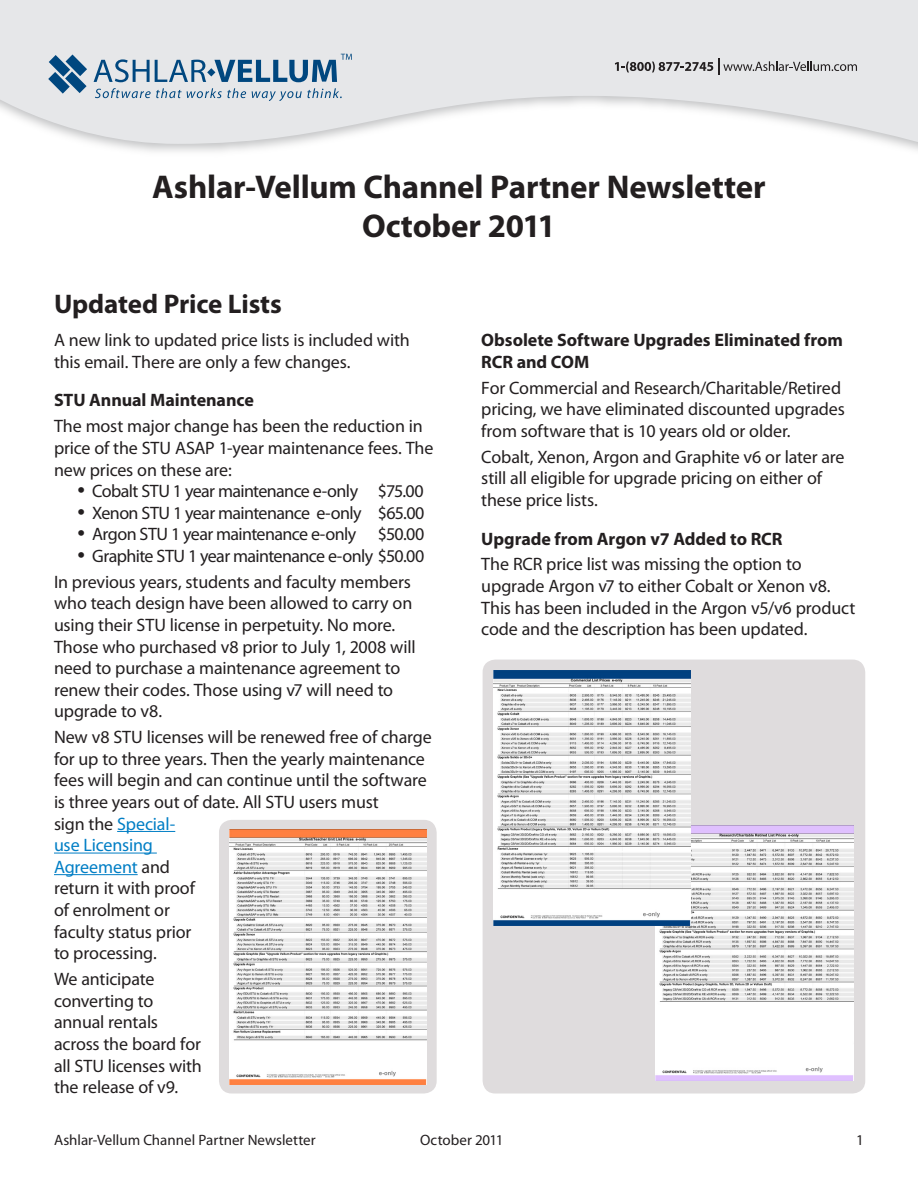
<style>
.page{position:relative;width:918px;height:1188px;background:#fff}
.page>*{position:absolute;margin:0;border:0;box-sizing:border-box;transform-origin:0 0}
.Article_head{font:700 33px "Myriad Pro";letter-spacing:-.005em;color:#231f20}
.Article_head-2{font:700 27px "Myriad Pro";letter-spacing:-.005em;color:#231f20}
.Article_marked_list{font:18px/21.6px "Myriad Pro";letter-spacing:-.01em;color:#231f20}
.Article_marked_list-2{font:18px "Myriad Pro";letter-spacing:-.035em;color:#231f20}
.t1{font:700 18px/21.6px "Myriad Pro";letter-spacing:-.005em;color:#231f20}
.t2{font:15px "Myriad Pro";color:#231f20}
.s1{font-size:27px}
.s2{color:#007ec5}
</style>
<div class="page">
<svg style="left:0;top:0;width:918px;height:149px;fill:#e6e7e9"></svg>
<svg style="left:95px;top:88px;width:151px;height:10px;background:#b3c3d1"></svg>
<svg style="left:252px;top:88px;width:90px;height:13px"></svg>
<svg style="left:48px;top:55px;width:39px;height:39px;background:#6a91b0"></svg>
<svg style="left:94px;top:54px;width:258px;height:28px;background:#9fb5c8"></svg>
<svg style="left:615px;top:59px;width:242px;height:16px;background:#bdbdbf"></svg>
<hr style="left:117px;top:831px;width:58px;height:1px;background:#007ec5">
<hr style="left:54px;top:853px;width:103px;height:1px;background:#007ec5">
<hr style="left:54px;top:874px;width:84px;height:1px;background:#007ec5">
<div style="left:483px;top:660px;width:382px;height:434px;background:#dfdcdd;border-radius:13px"></div>
<img style="left:656px;top:826px;width:198px;height:255px">
<img style="left:493px;top:670px;width:198px;height:256px">
<div style="left:219px;top:820px;width:218px;height:274px;background:#dfdcdd;border-radius:13px"></div>
<img style="left:229px;top:829px;width:198px;height:255px">
<p class="Article_head" style="left:152px;top:165px;width:615px">Ashlar-Vellum Channel Partner Newsletter</p>
<p class="Article_head" style="left:362px;top:205px;width:195px">October 2011</p>
<p class="Article_head-2" style="left:54px;top:287px;width:229px">Updated Price Lists</p>
<p class="Article_marked_list" style="left:54px;top:329px;width:357px">A new link to updated price lists is included with this email. There are only a few changes.</p>
<p class="t1" style="left:54px;top:389px;width:201px">STU Annual Maintenance</p>
<p class="Article_marked_list" style="left:54px;top:415px;width:381px">The most major change has been the reduction in price of the STU ASAP 1-year maintenance fees. The new prices on these are:</p>
<p class="Article_marked_list-2" style="left:77px;top:480px;width:348px"><span class="s1">•</span> Cobalt STU 1 year maintenance e-only $75.00</p>
<p class="Article_marked_list-2" style="left:77px;top:502px;width:349px"><span class="s1">•</span> Xenon STU 1 year maintenance e-only $65.00</p>
<p class="Article_marked_list-2" style="left:77px;top:523px;width:348px"><span class="s1">•</span> Argon STU 1 year maintenance e-only $50.00</p>
<p class="Article_marked_list-2" style="left:77px;top:545px;width:348px"><span class="s1">•</span> Graphite STU 1 year maintenance e-only $50.00</p>
<p class="Article_marked_list" style="left:54px;top:571px;width:363px">In previous years, students and faculty members who teach design have been allowed to carry on using their STU license in perpetuity. No more.<br>Those who purchased v8 prior to July 1, 2008 will need to purchase a maintenance agreement to renew their codes. Those using v7 will need to upgrade to v8.</p>
<p class="Article_marked_list" style="left:54px;top:726px;width:379px">New v8 STU licenses will be renewed free of charge for up to three years. Then the yearly maintenance fees will begin and can continue until the software is three years out of date. All STU users must<br>sign the <span class="s2">Special-<br>use Licensing<br>Agreement</span> and<br>return it with proof<br>of enrolment or<br>faculty status prior<br>to processing.</p>
<p class="Article_marked_list" style="left:54px;top:968px;width:149px">We anticipate converting to annual rentals across the board for all STU licenses with the release of v9.</p>
<p class="t1" style="left:481px;top:329px;width:363px">Obsolete Software Upgrades Eliminated from<br>RCR and COM</p>
<p class="Article_marked_list" style="left:481px;top:377px;width:365px">For Commercial and Research/Charitable/Retired pricing, we have eliminated discounted upgrades from software that is 10 years old or older.</p>
<p class="Article_marked_list" style="left:481px;top:446px;width:365px">Cobalt, Xenon, Argon and Graphite v6 or later are still all eligible for upgrade pricing on either of these price lists.</p>
<p class="t1" style="left:481px;top:527px;width:303px">Upgrade from Argon v7 Added to RCR</p>
<p class="Article_marked_list" style="left:481px;top:553px;width:376px">The RCR price list was missing the option to upgrade Argon v7 to either Cobalt or Xenon v8.<br>This has been included in the Argon v5/v6 product code and the description has been updated.</p>
<p class="t2" style="left:54px;top:1131px;width:263px">Ashlar-Vellum Channel Partner Newsletter</p>
<p class="t2" style="left:420px;top:1131px;width:85px">October 2011</p>
<p class="t2" style="left:856px;top:1131px;width:9px">1</p>
</div>
